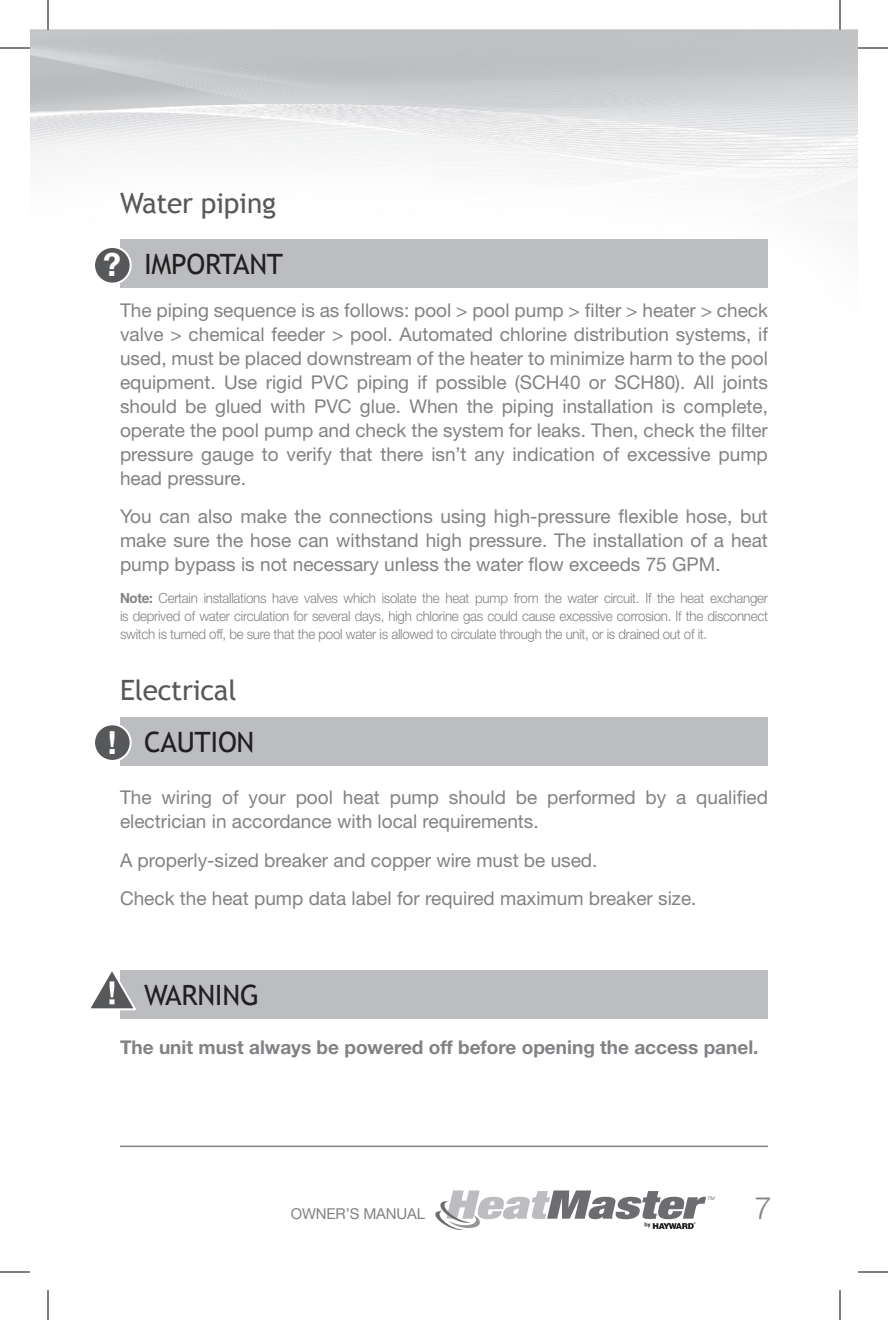
<style>
.page{position:relative;width:888px;height:1320px;background:#fff}
.page>*{position:absolute;margin:0;border:0;box-sizing:border-box;transform-origin:0 0}
.t1{font:300 31px "Helvetica Neue";color:#808285}
.t2{font:28px "Trebuchet MS";letter-spacing:-.01em;color:#231f20}
.t3{font:28px "Trebuchet MS";letter-spacing:-.01em;color:#57585a}
.t4{font:19px/24px "Helvetica Neue";color:#808285;text-align:justify}
.t5{font:700 19px "Helvetica Neue";color:#808285}
.t6{font:15px "Helvetica Neue";letter-spacing:-.01em;color:#808285}
.t7{font:300 14px/18px "Helvetica Neue";letter-spacing:-.02em;color:#808285;text-align:justify;scale:.95 1}
.t8{font:italic 5px "Helvetica Neue";color:#6c6d70}
.s1{font-family:"Helvetica Neue";font-weight:700;font-size:32px;color:#fff}
.s2{font-weight:700}
</style>
<div class="page">
<hr style="left:120px;top:1146px;width:648px;height:1px;background:#808285">
<div style="left:120px;top:240px;width:648px;height:48px;background:#bcbdc0"></div>
<div style="left:94px;top:247px;width:37px;height:37px;background:#57585a;border-radius:50%"></div>
<div style="left:93px;top:246px;width:39px;height:39px;border:2px solid #fff;border-radius:50%"></div>
<div style="left:120px;top:717px;width:648px;height:49px;background:#bcbdc0"></div>
<div style="left:94px;top:724px;width:37px;height:37px;background:#57585a;border-radius:50%"></div>
<div style="left:93px;top:723px;width:39px;height:39px;border:2px solid #fff;border-radius:50%"></div>
<div style="left:120px;top:970px;width:648px;height:49px;background:#bcbdc0"></div>
<svg style="left:91px;top:971px;width:45px;height:40px"></svg>
<svg style="left:435px;top:1190px;width:271px;height:40px"></svg>
<hr style="left:0;top:48px;width:30px;height:1px;background:#000">
<hr style="left:858px;top:48px;width:30px;height:1px;background:#000">
<hr style="left:0;top:1272px;width:30px;height:1px;background:#000">
<hr style="left:858px;top:1272px;width:30px;height:1px;background:#000">
<hr style="left:48px;top:0;width:1px;height:30px;background:#000">
<hr style="left:48px;top:1290px;width:1px;height:30px;background:#000">
<hr style="left:840px;top:0;width:1px;height:30px;background:#000">
<hr style="left:840px;top:1290px;width:1px;height:30px;background:#000">
<h2 class="t3" style="left:120px;top:186px;width:158px">Water piping</h2>
<h2 class="t2" style="left:103px;top:248px;width:182px"><span class="s1">?</span> IMPORTANT</h2>
<p class="t4" style="left:120px;top:298px;width:650px">The piping sequence is as follows: pool &gt; pool pump &gt; filter &gt; heater &gt; check valve &gt; chemical feeder &gt; pool. Automated chlorine distribution systems, if used, must be placed downstream of the heater to minimize harm to the pool equipment. Use rigid PVC piping if possible (SCH40 or SCH80). All joints should be glued with PVC glue. When the piping installation is complete, operate the pool pump and check the system for leaks. Then, check the filter pressure gauge to verify that there isn’t any indication of excessive pump head pressure.</p>
<p class="t4" style="left:120px;top:504px;width:649px">You can also make the connections using high-pressure flexible hose, but make sure the hose can withstand high pressure. The installation of a heat pump bypass is not necessary unless the water flow exceeds 75 GPM.</p>
<p class="t7" style="left:120px;top:589px;width:684px"><span class="s2">Note:</span> Certain installations have valves which isolate the heat pump from the water circuit. If the heat exchanger is deprived of water circulation for several days, high chlorine gas could cause excessive corrosion. If the disconnect switch is turned off, be sure that the pool water is allowed to circulate through the unit, or is drained out of it.</p>
<h2 class="t3" style="left:120px;top:674px;width:118px">Electrical</h2>
<h2 class="t2" style="left:108px;top:726px;width:148px"><span class="s1">!</span> CAUTION</h2>
<p class="t4" style="left:120px;top:785px;width:650px">The wiring of your pool heat pump should be performed by a qualified electrician in accordance with local requirements.</p>
<p class="t4" style="left:120px;top:840px;width:578px;line-height:38.4px">A properly-sized breaker and copper wire must be used.<br>Check the heat pump data label for required maximum breaker size.</p>
<h2 class="t2" style="left:144px;top:978px;width:116px">WARNING</h2>
<p class="t5" style="left:120px;top:1035px;width:640px">The unit must always be powered off before opening the access panel.</p>
<p class="t8" style="left:708px;top:1196px;width:9px">TM</p>
<p class="t6" style="left:291px;top:1204px;width:136px">OWNER’S MANUAL</p>
<h1 class="t1" style="left:755px;top:1189px;width:19px">7</h1>
</div>
